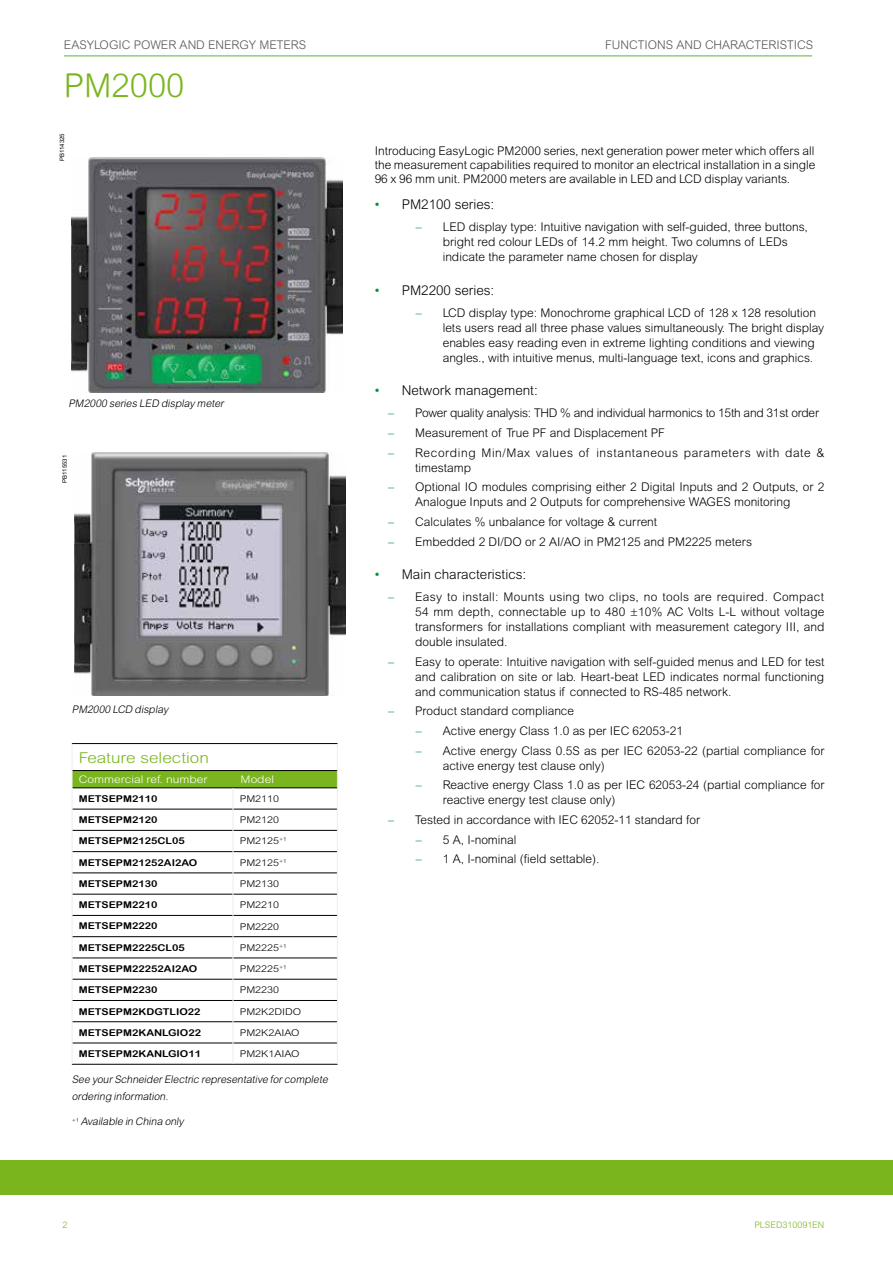
<style>
.page{position:relative;width:893px;height:1263px;background:#fff}
.page>*{position:absolute;margin:0;border:0;box-sizing:border-box;transform-origin:0 0}
.t1{font:300 33px "Arial Rounded MT Std";color:#7ab51d}
.t2{font:300 15px "Arial Rounded MT Std";color:#7ab51d;scale:1.15 1}
.t3{font:300 13.5px "Arial Rounded MT Std";color:#000}
.t4{font:300 12px/15px "Arial Rounded MT Std";color:#000}
.t5{font:300 12px "Arial Rounded MT Std";letter-spacing:-.02em;color:#000}
.t6{font:300 12px/15px "Arial Rounded MT Std";letter-spacing:.05em;color:#000}
.t7{font:300 12px "Arial Rounded MT Std";color:#555654}
.t8{font:italic 300 10.5px/16.5px "Arial Rounded MT Std";color:#000}
.t9{font:300 10.5px "Arial Rounded MT Std";color:#fff;scale:1.15 1}
.t10{font:9.3px "Arial Rounded MT Bold";color:#000;scale:1.15 1}
.t11{font:300 9.3px "Arial Rounded MT Std";color:#000;scale:1.15 1}
.t12{font:300 9px "Arial Rounded MT Std";color:#7ab51d}
.t13{font:6px "Arial";color:#000}
.s1{color:#009037}
</style>
<div class="page">
<hr style="left:64px;top:56px;width:748px;height:1px;background:#59b533">
<div style="left:0;top:1160px;width:893px;height:34px;background:#7ab51d"></div>
<img style="left:72px;top:157px;width:271px;height:236px">
<div style="left:72px;top:770px;width:265px;height:18px;background:#7ab51d"></div>
<hr style="left:72px;top:743px;width:161px;height:1px;background:#000">
<hr style="left:233px;top:743px;width:105px;height:1px;background:#000">
<hr style="left:72px;top:770px;width:161px;height:1px;background:#000">
<hr style="left:233px;top:770px;width:104px;height:1px;background:#000">
<hr style="left:72px;top:787px;width:161px;height:1px;background:#000">
<hr style="left:233px;top:787px;width:104px;height:1px;background:#000">
<hr style="left:72px;top:809px;width:161px;height:1px;background:#000">
<hr style="left:233px;top:809px;width:104px;height:1px;background:#000">
<hr style="left:72px;top:830px;width:161px;height:1px;background:#000">
<hr style="left:233px;top:830px;width:104px;height:1px;background:#000">
<hr style="left:72px;top:851px;width:161px;height:1px;background:#000">
<hr style="left:233px;top:851px;width:104px;height:1px;background:#000">
<hr style="left:72px;top:873px;width:161px;height:1px;background:#000">
<hr style="left:233px;top:873px;width:104px;height:1px;background:#000">
<hr style="left:72px;top:894px;width:161px;height:1px;background:#000">
<hr style="left:233px;top:894px;width:104px;height:1px;background:#000">
<hr style="left:72px;top:915px;width:161px;height:1px;background:#000">
<hr style="left:233px;top:915px;width:104px;height:1px;background:#000">
<hr style="left:72px;top:936px;width:161px;height:1px;background:#000">
<hr style="left:233px;top:936px;width:104px;height:1px;background:#000">
<hr style="left:72px;top:958px;width:161px;height:1px;background:#000">
<hr style="left:233px;top:958px;width:104px;height:1px;background:#000">
<hr style="left:72px;top:979px;width:161px;height:1px;background:#000">
<hr style="left:233px;top:979px;width:104px;height:1px;background:#000">
<hr style="left:72px;top:1000px;width:161px;height:1px;background:#000">
<hr style="left:233px;top:1000px;width:104px;height:1px;background:#000">
<hr style="left:72px;top:1021px;width:161px;height:1px;background:#000">
<hr style="left:233px;top:1021px;width:104px;height:1px;background:#000">
<hr style="left:72px;top:1043px;width:161px;height:1px;background:#000">
<hr style="left:233px;top:1043px;width:104px;height:1px;background:#000">
<hr style="left:72px;top:1064px;width:161px;height:1px;background:#000">
<hr style="left:233px;top:1064px;width:105px;height:1px;background:#000">
<svg style="left:72px;top:744px;width:1px;height:320px"></svg>
<svg style="left:233px;top:788px;width:1px;height:276px"></svg>
<svg style="left:337px;top:744px;width:1px;height:320px"></svg>
<img style="left:74px;top:452px;width:271px;height:244px">
<p class="t7" style="left:64px;top:38px;width:244px">EASYLOGIC POWER AND ENERGY METERS</p>
<p class="t7" style="left:605px;top:38px;width:210px">FUNCTIONS AND CHARACTERISTICS</p>
<h1 class="t1" style="left:64px;top:66px;width:122px">PM2000</h1>
<p class="t13" style="left:58px;top:161px;width:29px;rotate:-90deg">PB114325</p>
<p class="t8" style="left:69px;top:395px;width:159px">PM2000 series LED display meter</p>
<p class="t13" style="left:60px;top:483px;width:29px;rotate:-90deg">PB115531</p>
<p class="t8" style="left:72px;top:701px;width:100px">PM2000 LCD display</p>
<p class="t2" style="left:79px;top:749px;width:115px">Feature selection</p>
<p class="t9" style="left:79px;top:773px;width:113px">Commercial ref. number</p>
<p class="t9" style="left:241px;top:773px;width:30px">Model</p>
<p class="t10" style="left:79px;top:793px;width:70px">METSEPM2110</p>
<p class="t11" style="left:240px;top:793px;width:36px">PM2110</p>
<p class="t10" style="left:79px;top:814px;width:70px">METSEPM2120</p>
<p class="t11" style="left:240px;top:814px;width:36px">PM2120</p>
<p class="t10" style="left:79px;top:836px;width:94px">METSEPM2125CL05</p>
<p class="t11" style="left:240px;top:836px;width:42px">PM2125<sup>+1</sup></p>
<p class="t10" style="left:79px;top:857px;width:105px">METSEPM21252AI2AO</p>
<p class="t11" style="left:240px;top:857px;width:42px">PM2125<sup>+1</sup></p>
<p class="t10" style="left:79px;top:878px;width:70px">METSEPM2130</p>
<p class="t11" style="left:240px;top:878px;width:36px">PM2130</p>
<p class="t10" style="left:79px;top:899px;width:70px">METSEPM2210</p>
<p class="t11" style="left:240px;top:900px;width:36px">PM2210</p>
<p class="t10" style="left:79px;top:921px;width:70px">METSEPM2220</p>
<p class="t11" style="left:240px;top:921px;width:36px">PM2220</p>
<p class="t10" style="left:79px;top:942px;width:94px">METSEPM2225CL05</p>
<p class="t11" style="left:240px;top:942px;width:42px">PM2225<sup>+1</sup></p>
<p class="t10" style="left:79px;top:963px;width:105px">METSEPM22252AI2AO</p>
<p class="t11" style="left:240px;top:963px;width:42px">PM2225<sup>+1</sup></p>
<p class="t10" style="left:79px;top:984px;width:70px">METSEPM2230</p>
<p class="t11" style="left:240px;top:985px;width:36px">PM2230</p>
<p class="t10" style="left:79px;top:1006px;width:107px">METSEPM2KDGTLIO22</p>
<p class="t11" style="left:240px;top:1006px;width:55px">PM2K2DIDO</p>
<p class="t10" style="left:79px;top:1027px;width:108px">METSEPM2KANLGIO22</p>
<p class="t11" style="left:240px;top:1027px;width:54px">PM2K2AIAO</p>
<p class="t10" style="left:79px;top:1048px;width:108px">METSEPM2KANLGIO11</p>
<p class="t11" style="left:240px;top:1048px;width:54px">PM2K1AIAO</p>
<p class="t8" style="left:72px;top:1071px;width:260px">See yourSchneiderElectric representative forcomplete ordering information.</p>
<p class="t8" style="left:72px;top:1113px;width:116px"><sup>+</sup> <sup>1</sup> Available in China only</p>
<p class="t4" style="left:375px;top:143px;width:442px;line-height:14.2px;text-align:justify">Introducing EasyLogic PM2000 series, next generation power meter which offers all the measurement capabilities required to monitor an electrical installation in a single 96 x 96 mm unit. PM2000 meters are available in LED and LCD display variants.</p>
<p class="t3" style="left:375px;top:196px;width:121px"><span class="s1">•</span> PM2100 series:</p>
<p class="t4" style="left:443px;top:219px;width:367px;text-indent:-27px"><span class="s1">–</span> LED display type: Intuitive navigation with self-guided, three buttons, bright red colour LEDs of 14.2 mm height. Two columns of LEDs indicate the parameter name chosen for display</p>
<p class="t3" style="left:375px;top:282px;width:121px"><span class="s1">•</span> PM2200 series:</p>
<p class="t4" style="left:443px;top:305px;width:383px;text-indent:-27px"><span class="s1">–</span> LCD display type: Monochrome graphical LCD of 128 x 128 resolution lets users read all three phase values simultaneously. The bright display enables easy reading even in extreme lighting conditions and viewing angles., with intuitive menus, multi-language text, icons and graphics.</p>
<p class="t3" style="left:375px;top:383px;width:165px"><span class="s1">•</span> Network management:</p>
<p class="t5" style="left:388px;top:406px;width:432px"><span class="s1">–</span> Power quality analysis: THD % and individual harmonics to 15th and 31st order</p>
<p class="t4" style="left:388px;top:425px;width:278px"><span class="s1">–</span> Measurement of True PF and Displacement PF</p>
<p class="t6" style="left:415px;top:445px;width:411px;text-indent:-27px"><span class="s1">–</span> Recording Min/Max values of instantaneous parameters with date &amp; timestamp</p>
<p class="t4" style="left:388px;top:480px;width:438px;text-align:center"><span class="s1">–</span> Optional IO modules comprising either 2 Digital Inputs and 2 Outputs, or 2<br>Analogue Inputs and 2 Outputs for comprehensive WAGES monitoring</p>
<p class="t4" style="left:388px;top:514px;width:271px"><span class="s1">–</span> Calculates % unbalance for voltage &amp; current</p>
<p class="t4" style="left:388px;top:534px;width:365px"><span class="s1">–</span> Embedded 2 DI/DO or 2 AI/AO in PM2125 and PM2225 meters</p>
<p class="t3" style="left:375px;top:566px;width:153px"><span class="s1">•</span> Main characteristics:</p>
<p class="t4" style="left:415px;top:589px;width:411px;text-align:justify;text-indent:-27px"><span class="s1">–</span> Easy to install: Mounts using two clips, no tools are required. Compact 54 mm depth, connectable up to 480 ±10% AC Volts L-L without voltage transformers for installations compliant with measurement category III, and double insulated.</p>
<p class="t4" style="left:415px;top:654px;width:411px;text-align:justify;text-indent:-27px"><span class="s1">–</span> Easy to operate: Intuitive navigation with self-guided menus and LED for test and calibration on site or lab. Heart-beat LED indicates normal functioning and communication status if connected to RS-485 network.</p>
<p class="t4" style="left:388px;top:704px;width:188px"><span class="s1">–</span> Product standard compliance</p>
<p class="t4" style="left:416px;top:723px;width:269px"><span class="s1">–</span> Active energy Class 1.0 as per IEC 62053-21</p>
<p class="t4" style="left:443px;top:743px;width:383px;text-indent:-27px"><span class="s1">–</span> Active energy Class 0.5S as per IEC 62053-22 (partial compliance for active energy test clause only)</p>
<p class="t4" style="left:443px;top:778px;width:383px;text-indent:-27px"><span class="s1">–</span> Reactive energy Class 1.0 as per IEC 62053-24 (partial compliance for reactive energy test clause only)</p>
<p class="t4" style="left:388px;top:812px;width:313px"><span class="s1">–</span> Tested in accordance with IEC 62052-11 standard for</p>
<p class="t4" style="left:416px;top:832px;width:102px"><span class="s1">–</span> 5 A, I-nominal</p>
<p class="t4" style="left:416px;top:852px;width:185px"><span class="s1">–</span> 1 A, I-nominal (field settable).</p>
<p class="t12" style="left:63px;top:1220px;width:6px">2</p>
<p class="t12" style="left:754px;top:1220px;width:71px">PLSED310091EN</p>
</div>
